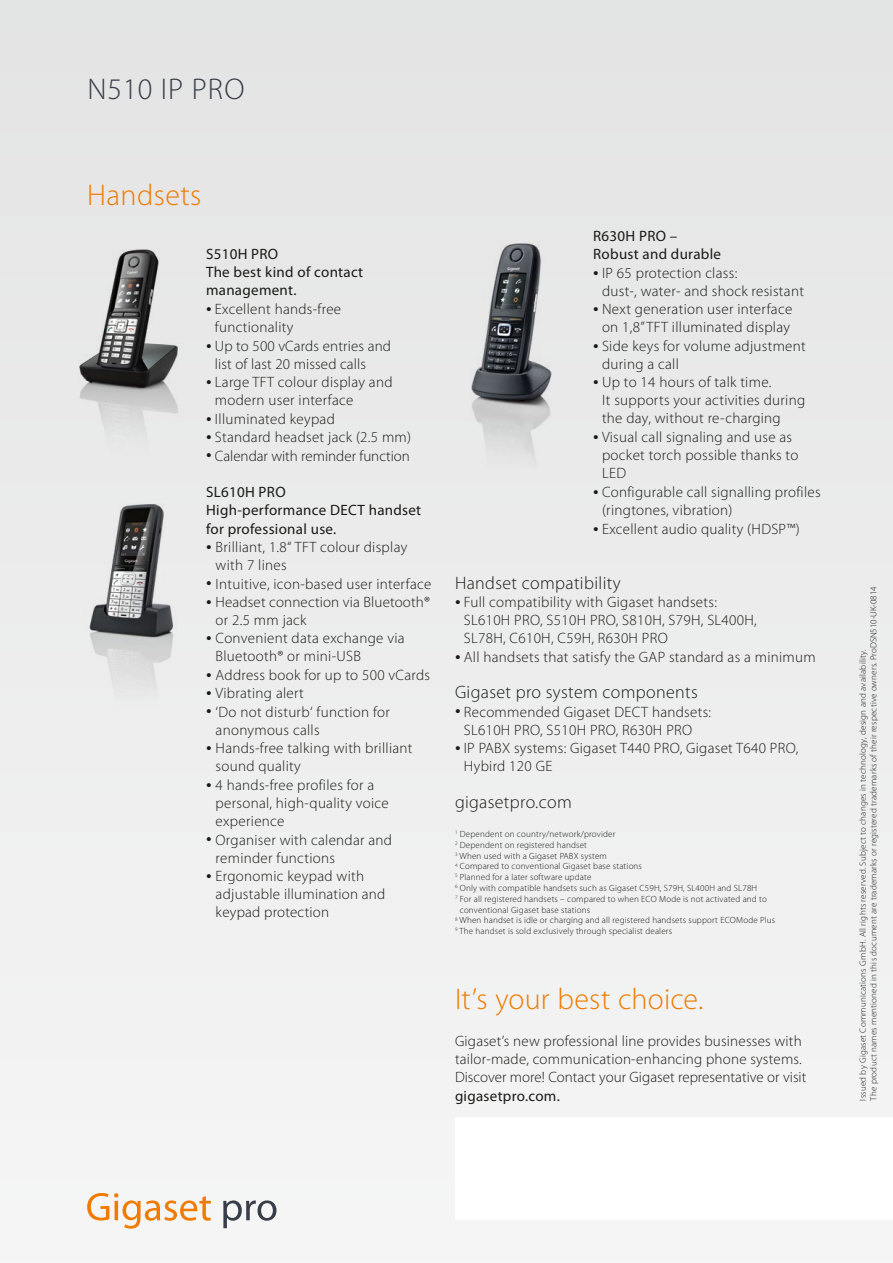
<style>
.page{position:relative;width:893px;height:1263px;background:#eceded}
.page>*{position:absolute;margin:0;border:0;box-sizing:border-box;transform-origin:0 0}
.t1{font:300 30px "Myriad Pro";letter-spacing:.01em;color:#ef7c00}
.t2{font:300 30px "Myriad Pro";letter-spacing:.035em;color:#373d49}
.t3{font:300 18px "Myriad Pro";letter-spacing:.02em;color:#1a1a18}
.t4{font:300 15px/18px "Myriad Pro";letter-spacing:.02em;color:#1a1a18}
.t5{font:15px/18px "Myriad Pro";letter-spacing:.02em;color:#1a1a18}
.t6{font:300 15px "Myriad Pro";color:#1a1a18}
.t7{font:300 9px/10.8px "Myriad Pro";letter-spacing:.02em;color:#1a1a18}
.s1{font-size:22.5px}
</style>
<div class="page">
<div style="left:455px;top:1117px;width:438px;height:102px;background:#fff"></div>
<img style="left:79px;top:249px;width:100px;height:188px">
<img style="left:80px;top:250px;width:97px;height:137px">
<img style="left:89px;top:625px;width:84px;height:62px">
<img style="left:90px;top:504px;width:83px;height:131px">
<img style="left:471px;top:242px;width:81px;height:221px">
<img style="left:472px;top:244px;width:79px;height:157px">
<svg style="left:87px;top:1193px;width:124px;height:36px"></svg>
<svg style="left:223px;top:1200px;width:53px;height:28px"></svg>
<h1 class="t2" style="left:87px;top:71px;width:159px">N510 IP PRO</h1>
<h1 class="t1" style="left:87px;top:176px;width:116px">Handsets</h1>
<p class="t5" style="left:206px;top:245px;width:159px">S510H PRO<br>The best kind of contact management.</p>
<p class="t4" style="left:215px;top:300px;width:128px;text-indent:-9px"><span class="s1">•</span> Excellent hands-free functionality</p>
<p class="t4" style="left:215px;top:337px;width:178px;text-indent:-9px"><span class="s1">•</span> Up to 500 vCards entries and list of last 20 missed calls</p>
<p class="t4" style="left:215px;top:373px;width:179px;text-indent:-9px"><span class="s1">•</span> Large TFT colour display and modern user interface</p>
<p class="t4" style="left:206px;top:410px;width:130px"><span class="s1">•</span> Illuminated keypad</p>
<p class="t4" style="left:206px;top:428px;width:207px"><span class="s1">•</span> Standard headset jack (2.5 mm)</p>
<p class="t6" style="left:206px;top:446px;width:205px"><span class="s1">•</span> Calendar with reminder function</p>
<p class="t5" style="left:206px;top:483px;width:217px">SL610H PRO<br>High-performance DECT handset for professional use.</p>
<p class="t4" style="left:216px;top:538px;width:193px;text-indent:-10px"><span class="s1">•</span> Brilliant, 1.8“ TFT colour display with 7 lines</p>
<p class="t4" style="left:206px;top:574px;width:227px"><span class="s1">•</span> Intuitive, icon-based user interface</p>
<p class="t4" style="left:216px;top:593px;width:216px;text-indent:-10px"><span class="s1">•</span> Headset connection via Bluetooth® or 2.5 mm jack</p>
<p class="t4" style="left:216px;top:629px;width:191px;text-indent:-10px"><span class="s1">•</span> Convenient data exchange via<br>Bluetooth® or mini-USB</p>
<p class="t4" style="left:206px;top:666px;width:226px"><span class="s1">•</span> Address book for up to 500 vCards</p>
<p class="t4" style="left:206px;top:684px;width:99px"><span class="s1">•</span> Vibrating alert</p>
<p class="t4" style="left:216px;top:702px;width:176px;text-indent:-10px"><span class="s1">•</span> ‘Do not disturb‘ function for anonymous calls</p>
<p class="t4" style="left:216px;top:739px;width:198px;text-indent:-10px"><span class="s1">•</span> Hands-free talking with brilliant sound quality</p>
<p class="t4" style="left:216px;top:775px;width:175px;text-indent:-10px"><span class="s1">•</span> 4 hands-free profiles for a personal, high-quality voice experience</p>
<p class="t4" style="left:216px;top:830px;width:178px;text-indent:-10px"><span class="s1">•</span> Organiser with calendar and reminder functions</p>
<p class="t4" style="left:216px;top:867px;width:171px;text-indent:-10px"><span class="s1">•</span> Ergonomic keypad with adjustable illumination and keypad protection</p>
<p class="t5" style="left:593px;top:227px;width:129px">R630H PRO –<br>Robust and durable</p>
<p class="t4" style="left:602px;top:264px;width:203px;text-indent:-9px"><span class="s1">•</span> IP 65 protection class:<br>dust-, water- and shock resistant</p>
<p class="t4" style="left:593px;top:300px;width:201px;text-align:center"><span class="s1">•</span> Next generation user interface on 1,8” TFT illuminated display</p>
<p class="t4" style="left:602px;top:337px;width:205px;text-indent:-9px"><span class="s1">•</span> Side keys for volume adjustment during a call</p>
<p class="t4" style="left:602px;top:373px;width:205px;text-indent:-9px"><span class="s1">•</span> Up to 14 hours of talk time.<br>It supports your activities during the day, without re-charging</p>
<p class="t4" style="left:602px;top:428px;width:198px;text-indent:-9px"><span class="s1">•</span> Visual call signaling and use as pocket torch possible thanks to<br>LED</p>
<p class="t4" style="left:602px;top:483px;width:220px;text-indent:-9px"><span class="s1">•</span> Configurable call signalling profiles (ringtones, vibration)</p>
<p class="t4" style="left:593px;top:519px;width:208px"><span class="s1">•</span> Excellent audio quality (HDSP™)</p>
<p class="t3" style="left:455px;top:572px;width:167px">Handset compatibility</p>
<p class="t4" style="left:464px;top:593px;width:295px;text-indent:-9px"><span class="s1">•</span> Full compatibility with Gigaset handsets:<br>SL610H PRO, S510H PRO, S810H, S79H, SL400H,<br>SL78H, C610H, C59H, R630H PRO</p>
<p class="t4" style="left:455px;top:647px;width:362px"><span class="s1">•</span> All handsets that satisfy the GAP standard as a minimum</p>
<p class="t3" style="left:455px;top:681px;width:244px">Gigaset pro system components</p>
<p class="t4" style="left:464px;top:702px;width:249px;text-indent:-9px"><span class="s1">•</span> Recommended Gigaset DECT handsets:<br>SL610H PRO, S510H PRO, R630H PRO</p>
<p class="t4" style="left:464px;top:739px;width:336px;text-indent:-9px"><span class="s1">•</span> IP PABX systems: Gigaset T440 PRO, Gigaset T640 PRO,<br>Hybird 120 GE</p>
<p class="t3" style="left:455px;top:791px;width:118px">gigasetpro.com</p>
<p class="t7" style="left:455px;top:828px;width:162px"><sup>1</sup> Dependent on country/network/provider</p>
<p class="t7" style="left:455px;top:839px;width:134px"><sup>2</sup> Dependent on registered handset</p>
<p class="t7" style="left:455px;top:850px;width:153px"><sup>3</sup> When used with a Gigaset PABX system</p>
<p class="t7" style="left:455px;top:861px;width:188px"><sup>4</sup> Compared to conventional Gigaset base stations</p>
<p class="t7" style="left:455px;top:872px;width:138px"><sup>5</sup> Planned for a later software update</p>
<p class="t7" style="left:455px;top:882px;width:304px"><sup>6</sup> Only with compatible handsets such as Gigaset C59H, S79H, SL400H and SL78H</p>
<p class="t7" style="left:455px;top:893px;width:313px"><sup>7</sup> For all registered handsets – compared to when ECO Mode is not activated and to</p>
<p class="t7" style="left:460px;top:904px;width:132px">conventional Gigaset base stations</p>
<p class="t7" style="left:455px;top:915px;width:322px"><sup>8</sup> When handset is idle or charging and all registered handsets support ECOMode Plus</p>
<p class="t7" style="left:455px;top:926px;width:219px"><sup>9</sup> The handset is sold exclusively through specialist dealers</p>
<h1 class="t1" style="left:455px;top:980px;width:250px">It’s your best choice.</h1>
<p class="t4" style="left:455px;top:1031px;width:353px">Gigaset’s new professional line provides businesses with tailor-made, communication-enhancing phone systems.<br>Discover more! Contact your Gigaset representative or visit</p>
<p class="t5" style="left:455px;top:1086px;width:106px">gigasetpro.com.</p>
<p class="t7" style="left:857px;top:1100px;width:516px;rotate:-90deg">Issued by Gigaset Communications GmbH. All rights reserved. Subject to changes in technology, design and availability.<br>The product names mentioned in this document are trademarks or registered trademarks of their respective owners. ProDSN510-UK-0814</p>
</div>
